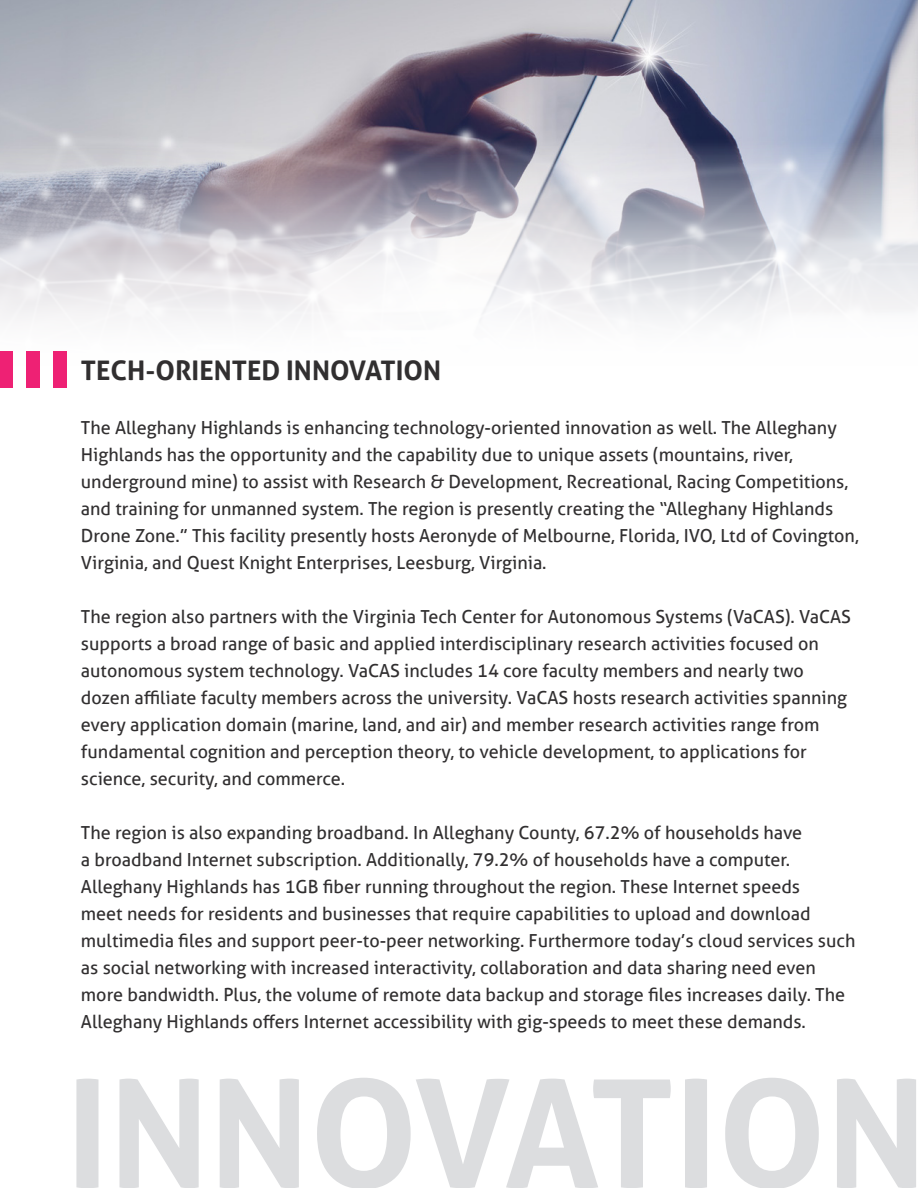
<style>
.page{position:relative;width:918px;height:1188px;background:#fff}
.page>*{position:absolute;margin:0;border:0;box-sizing:border-box;transform-origin:0 0}
.t1{font:700 150px "Aller";color:#dcdddf}
.t2{font:700 27px "Aller";color:#312f30}
.t3{font:18px/27px "Aller";color:#312f30}
</style>
<div class="page">
<img style="left:0;top:0;width:918px;height:139px">
<svg style="left:0;top:142px;width:918px;height:228px"></svg>
<div style="left:53px;top:351px;width:13px;height:36px;background:#ee2174"></div>
<div style="left:26px;top:351px;width:13px;height:36px;background:#ee2174"></div>
<div style="left:0;top:351px;width:12px;height:36px;background:#ee2174"></div>
<p class="t2" style="left:81px;top:353px;width:362px">TECH-ORIENTED INNOVATION</p>
<p class="t3" style="left:81px;top:414px;width:779px">The Alleghany Highlands is enhancing technology-oriented innovation as well. The Alleghany Highlands has the opportunity and the capability due to unique assets (mountains, river, underground mine) to assist with Research &amp; Development, Recreational, Racing Competitions, and training for unmanned system. The region is presently creating the “Alleghany Highlands Drone Zone.” This facility presently hosts Aeronyde of Melbourne, Florida, IVO, Ltd of Covington, Virginia, and Quest Knight Enterprises, Leesburg, Virginia.</p>
<p class="t3" style="left:81px;top:603px;width:772px">The region also partners with the Virginia Tech Center for Autonomous Systems (VaCAS). VaCAS supports a broad range of basic and applied interdisciplinary research activities focused on autonomous system technology. VaCAS includes 14 core faculty members and nearly two dozen affiliate faculty members across the university. VaCAS hosts research activities spanning every application domain (marine, land, and air) and member research activities range from fundamental cognition and perception theory, to vehicle development, to applications for science, security, and commerce.</p>
<p class="t3" style="left:81px;top:819px;width:776px">The region is also expanding broadband. In Alleghany County, 67.2% of households have<br>a broadband Internet subscription. Additionally, 79.2% of households have a computer.<br>Alleghany Highlands has 1GB fiber running throughout the region. These Internet speeds<br>meet needs for residents and businesses that require capabilities to upload and download multimedia files and support peer-to-peer networking. Furthermore today’s cloud services such as social networking with increased interactivity, collaboration and data sharing need even more bandwidth. Plus, the volume of remote data backup and storage files increases daily. The Alleghany Highlands offers Internet accessibility with gig-speeds to meet these demands.</p>
<p class="t1" style="left:66px;top:1042px;width:862px">INNOVATION</p>
</div>
